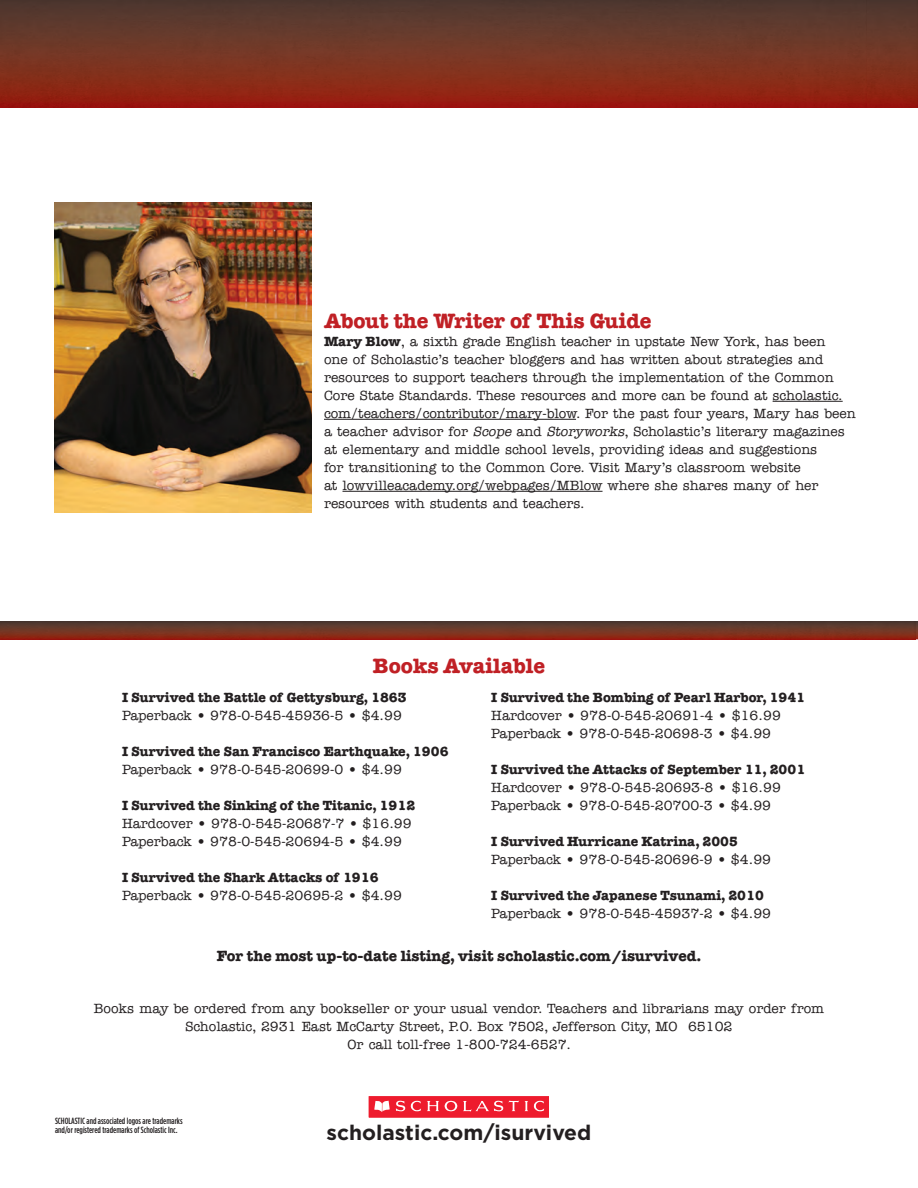
<style>
.page{position:relative;width:918px;height:1188px;background:#fff}
.page>*{position:absolute;margin:0;border:0;box-sizing:border-box;transform-origin:0 0}
.t1{font:700 21px "American Typewriter";color:#c02025}
.t2{font:700 21px "Gotham";color:#231f20}
.t3{font:700 15px "American Typewriter";color:#231f20}
.t4{font:500 13.5px/18px "American Typewriter";color:#231f20}
.t5{font:700 13.5px "American Typewriter";color:#231f20}
.t6{font:500 9px/9px "Gotham Condensed";color:#231f20}
.s1{font-weight:700}
.s2{font-style:italic}
</style>
<div class="page">
<img style="left:0;top:0;width:918px;height:108px">
<img style="left:54px;top:202px;width:258px;height:311px">
<hr style="left:773px;top:401px;width:70px;height:1px;background:#231f20">
<hr style="left:324px;top:419px;width:252px;height:1px;background:#231f20">
<hr style="left:342px;top:491px;width:261px;height:1px;background:#231f20">
<img style="left:0;top:621px;width:916px;height:18px">
<svg style="left:368px;top:1096px;width:181px;height:22px;background:#f03a49"></svg>
<h1 class="t1" style="left:324px;top:308px;width:329px">About the Writer of This Guide</h1>
<p class="t4" style="left:324px;top:333px;width:533px"><span class="s1">Mary Blow</span>, a sixth grade English teacher in upstate New York, has been<br>one of Scholastic’s teacher bloggers and has written about strategies and resources to support teachers through the implementation of the Common Core State Standards. These resources and more can be found at scholastic. com/teachers/contributor/mary-blow. For the past four years, Mary has been a teacher advisor for <span class="s2">Scope</span> and <span class="s2">Storyworks</span>, Scholastic’s literary magazines at elementary and middle school levels, providing ideas and suggestions<br>for transitioning to the Common Core. Visit Mary’s classroom website<br>at lowvilleacademy.org/webpages/MBlow where she shares many of her resources with students and teachers.</p>
<h1 class="t1" style="left:373px;top:653px;width:174px">Books Available</h1>
<p class="t5" style="left:122px;top:690px;width:286px">I Survived the Battle of Gettysburg, 1863</p>
<p class="t4" style="left:122px;top:707px;width:281px">Paperback • 978-0-545-45936-5 • $4.99</p>
<p class="t5" style="left:122px;top:744px;width:328px">I Survived the San Francisco Earthquake, 1906</p>
<p class="t4" style="left:122px;top:761px;width:281px">Paperback • 978-0-545-20699-0 • $4.99</p>
<p class="t5" style="left:122px;top:798px;width:295px">I Survived the Sinking of the Titanic, 1912</p>
<p class="t4" style="left:122px;top:815px;width:291px">Hardcover • 978-0-545-20687-7 • $16.99<br>Paperback • 978-0-545-20694-5 • $4.99</p>
<p class="t5" style="left:122px;top:870px;width:258px">I Survived the Shark Attacks of 1916</p>
<p class="t4" style="left:122px;top:887px;width:281px">Paperback • 978-0-545-20695-2 • $4.99</p>
<p class="t5" style="left:491px;top:690px;width:316px">I Survived the Bombing of Pearl Harbor, 1941</p>
<p class="t4" style="left:491px;top:707px;width:291px">Hardcover • 978-0-545-20691-4 • $16.99<br>Paperback • 978-0-545-20698-3 • $4.99</p>
<p class="t5" style="left:491px;top:762px;width:316px">I Survived the Attacks of September 11, 2001</p>
<p class="t4" style="left:491px;top:779px;width:291px">Hardcover • 978-0-545-20693-8 • $16.99<br>Paperback • 978-0-545-20700-3 • $4.99</p>
<p class="t5" style="left:491px;top:834px;width:248px">I Survived Hurricane Katrina, 2005</p>
<p class="t4" style="left:491px;top:851px;width:281px">Paperback • 978-0-545-20696-9 • $4.99</p>
<p class="t5" style="left:491px;top:888px;width:274px">I Survived the Japanese Tsunami, 2010</p>
<p class="t4" style="left:491px;top:905px;width:281px">Paperback • 978-0-545-45937-2 • $4.99</p>
<p class="t3" style="left:217px;top:947px;width:486px">For the most up-to-date listing, visit scholastic.com/isurvived.</p>
<p class="t4" style="left:94px;top:1000px;width:732px;text-align:center">Books may be ordered from any bookseller or your usual vendor. Teachers and librarians may order from<br>Scholastic, 2931 East McCarty Street, P.O. Box 7502, Jefferson City, MO 65102<br>Or call toll-free 1-800-724-6527.</p>
<p class="t6" style="left:55px;top:1116px;width:129px">SCHOLASTIC and associated logos are trademarks and/or registered trademarks of Scholastic Inc.</p>
<h1 class="t2" style="left:327px;top:1120px;width:266px">scholastic.com/isurvived</h1>
</div>
